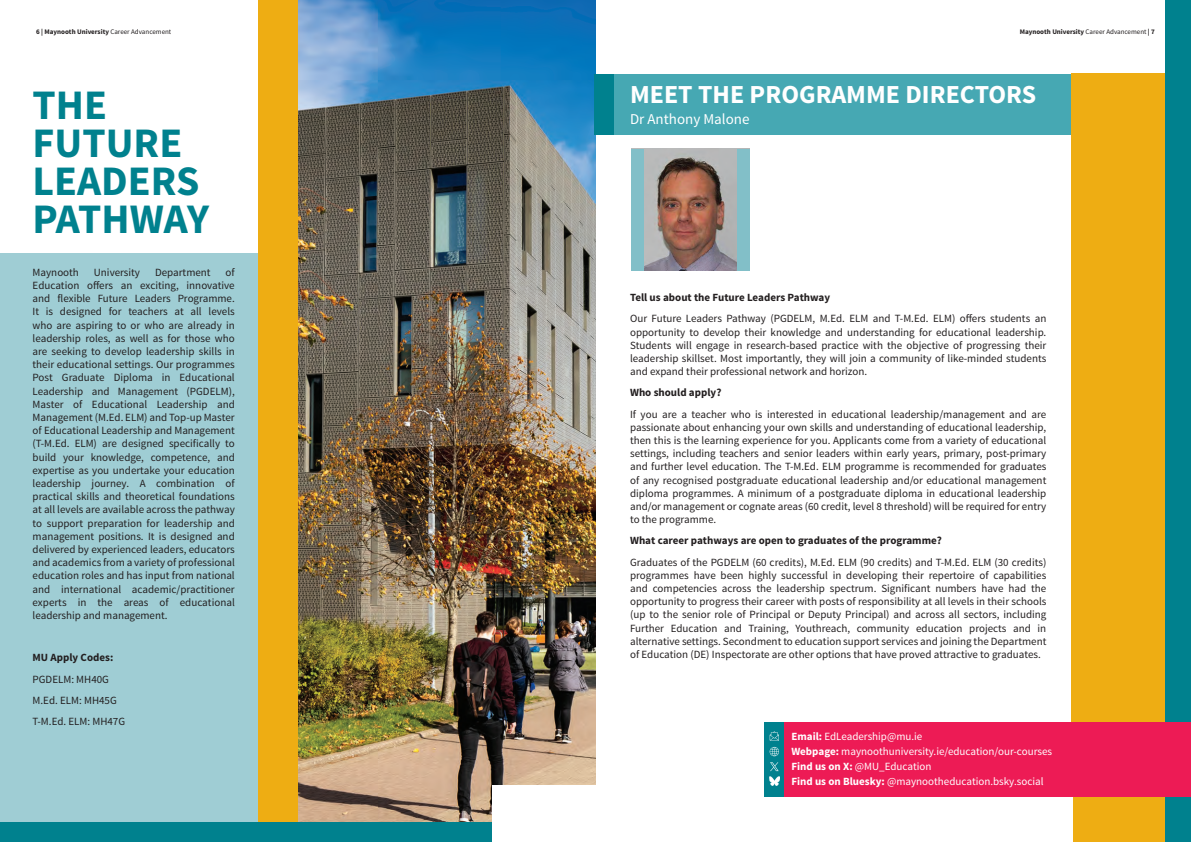
<style>
.page{position:relative;width:1191px;height:842px;background:#fff}
.page>*{position:absolute;margin:0;border:0;box-sizing:border-box;transform-origin:0 0}
.t1{font:700 42px/38px "Source Sans Pro";color:#00818e}
.t2{font:700 26px "Source Sans Pro";color:#fff}
.t3{font:15px "Source Sans Pro";color:#fff}
.t4{font:11px/13.2px "Source Sans Pro";color:#231f20;text-align:justify}
.t5{font:11px "Source Sans Pro";color:#fff}
.t6{font:700 11px "Source Sans Pro";color:#231f20}
.t7{font:700 7px "Source Sans Pro";color:#231f20}
.s1{font-weight:400}
.s2{font-weight:700}
</style>
<div class="page">
<div style="left:594px;top:74px;width:477px;height:61px;background:#46a8b3"></div>
<img style="left:298px;top:0;width:297px;height:822px">
<div style="left:1071px;top:74px;width:120px;height:768px;background:#eead13"></div>
<div style="left:0;top:253px;width:258px;height:589px;background:#9fcdd4"></div>
<div style="left:1165px;top:0;width:26px;height:842px;background:#00818e"></div>
<img style="left:643px;top:149px;width:94px;height:122px">
<div style="left:631px;top:149px;width:12px;height:122px;background:#82bfc8"></div>
<div style="left:737px;top:149px;width:12px;height:122px;background:#82bfc8"></div>
<div style="left:258px;top:0;width:40px;height:842px;background:#eead13"></div>
<div style="left:594px;top:74px;width:20px;height:61px;background:#00818e"></div>
<div style="left:0;top:822px;width:595px;height:20px;background:#00818e"></div>
<div style="left:492px;top:785px;width:580px;height:57px;background:#fff"></div>
<div style="left:764px;top:722px;width:427px;height:75px;background:#ed1b55"></div>
<div style="left:764px;top:722px;width:20px;height:75px;background:#00818e"></div>
<svg style="left:769px;top:731px;width:10px;height:10px"></svg>
<svg style="left:769px;top:747px;width:10px;height:9px"></svg>
<svg style="left:770px;top:762px;width:8px;height:9px"></svg>
<svg style="left:769px;top:777px;width:10px;height:9px"></svg>
<p class="t7" style="left:36px;top:27px;width:137px">6 | Maynooth University <span class="s1">Career Advancement</span></p>
<p class="t7" style="left:1019px;top:27px;width:137px">Maynooth University <span class="s1">Career Advancement</span> | 7</p>
<p class="t1" style="left:33px;top:88px;width:178px">THE<br>FUTURE<br>LEADERS<br>PATHWAY</p>
<p class="t4" style="left:33px;top:266px;width:48px">Maynooth</p>
<p class="t4" style="left:94px;top:266px;width:48px">University</p>
<p class="t4" style="left:155px;top:266px;width:57px">Department</p>
<p class="t4" style="left:33px;top:266px;width:204px;text-indent:193px">of Education offers an exciting, innovative and flexible Future Leaders Programme.<br>It is designed for teachers at all levels who are aspiring to or who are already in leadership roles, as well as for those who are seeking to develop leadership skills in their educational settings. Our programmes Post Graduate Diploma in Educational Leadership and Management (PGDELM), Master of Educational Leadership and Management (M.Ed. ELM) and Top-up Master of Educational Leadership and Management (T-M.Ed. ELM) are designed specifically to build your knowledge, competence, and expertise as you undertake your education leadership journey. A combination of practical skills and theoretical foundations at all levels are available across the pathway to support preparation for leadership and management positions. It is designed and delivered by experienced leaders, educators and academics from a variety of professional education roles and has input from national and international academic/practitioner experts in the areas of educational leadership and management.</p>
<p class="t6" style="left:33px;top:651px;width:82px">MU Apply Codes:</p>
<p class="t4" style="left:33px;top:673px;width:78px">PGDELM: MH40G</p>
<p class="t4" style="left:33px;top:694px;width:86px">M.Ed. ELM: MH45G</p>
<p class="t4" style="left:33px;top:715px;width:94px">T-M.Ed. ELM: MH47G</p>
<p class="t2" style="left:630px;top:78px;width:408px">MEET THE PROGRAMME DIRECTORS</p>
<p class="t3" style="left:630px;top:110px;width:121px">Dr Anthony Malone</p>
<p class="t6" style="left:630px;top:290px;width:202px">Tell us about the Future Leaders Pathway</p>
<p class="t4" style="left:630px;top:312px;width:418px">Our Future Leaders Pathway (PGDELM, M.Ed. ELM and T-M.Ed. ELM) offers students an opportunity to develop their knowledge and understanding for educational leadership.<br>Students will engage in research-based practice with the objective of progressing their leadership skillset. Most importantly, they will join a community of like-minded students and expand their professional network and horizon.</p>
<p class="t6" style="left:630px;top:386px;width:93px">Who should apply?</p>
<p class="t4" style="left:630px;top:407px;width:418px">If you are a teacher who is interested in educational leadership/management and are passionate about enhancing your own skills and understanding of educational leadership, then this is the learning experience for you. Applicants come from a variety of educational settings, including teachers and senior leaders within early years, primary, post-primary and further level education. The T-M.Ed. ELM programme is recommended for graduates of any recognised postgraduate educational leadership and/or educational management diploma programmes. A minimum of a postgraduate diploma in educational leadership and/or management or cognate areas (60 credit, level 8 threshold) will be required for entry to the programme.</p>
<p class="t6" style="left:630px;top:534px;width:313px">What career pathways are open to graduates of the programme?</p>
<p class="t4" style="left:630px;top:555px;width:418px">Graduates of the PGDELM (60 credits), M.Ed. ELM (90 credits) and T-M.Ed. ELM (30 credits) programmes have been highly successful in developing their repertoire of capabilities and competencies across the leadership spectrum. Significant numbers have had the opportunity to progress their career with posts of responsibility at all levels in their schools (up to the senior role of Principal or Deputy Principal) and across all sectors, including Further Education and Training, Youthreach, community education projects and in alternative settings. Secondment to education support services and joining the Department of Education (DE) Inspectorate are other options that have proved attractive to graduates.</p>
<p class="t5" style="left:791px;top:730px;width:133px"><span class="s2">Email:</span> EdLeadership@mu.ie</p>
<p class="t5" style="left:791px;top:745px;width:262px"><span class="s2">Webpage:</span> maynoothuniversity.ie/education/our-courses</p>
<p class="t5" style="left:791px;top:759px;width:142px"><span class="s2">Find us on X:</span> @MU_Education</p>
<p class="t5" style="left:791px;top:774px;width:254px"><span class="s2">Find us on Bluesky:</span> @maynootheducation.bsky.social</p>
</div>
